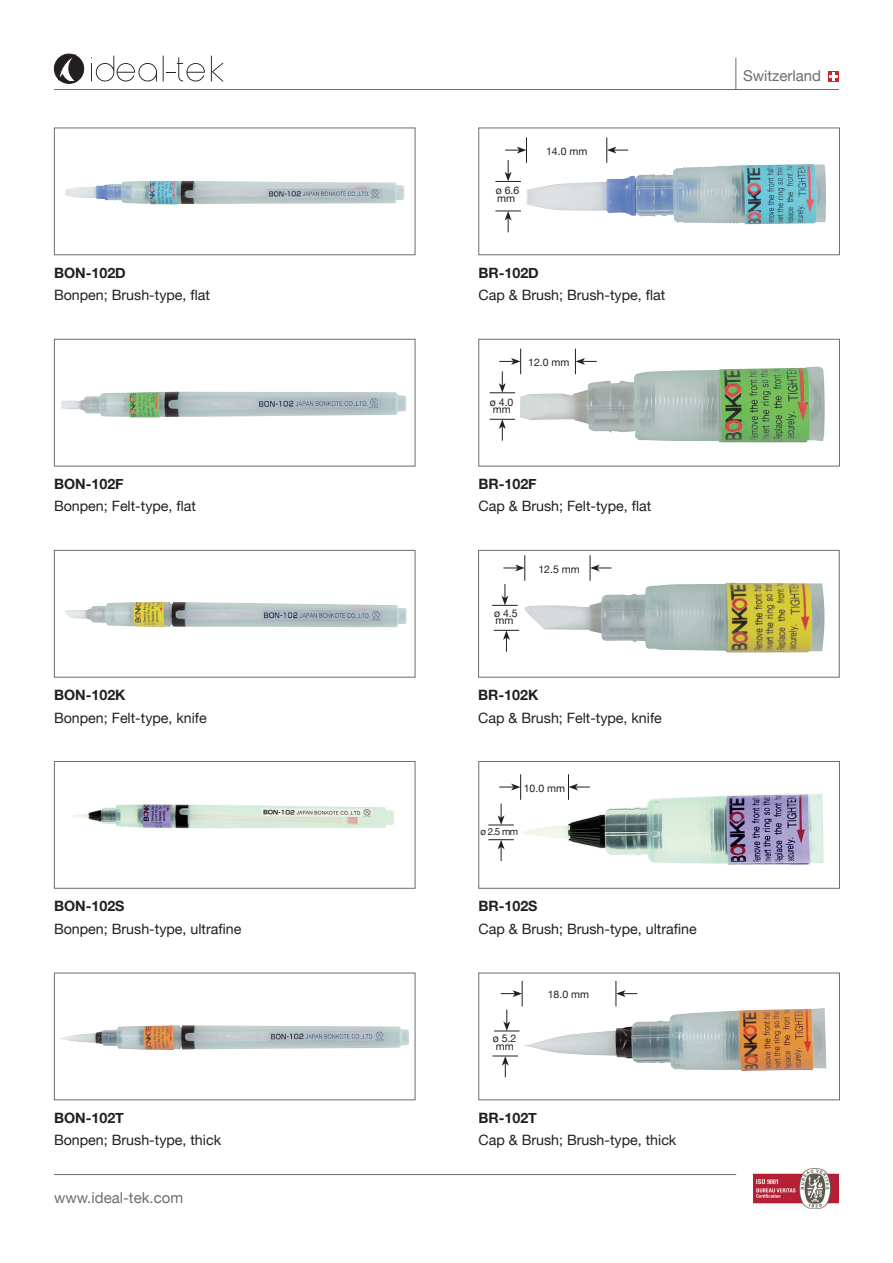
<style>
.page{position:relative;width:893px;height:1263px;background:#fff}
.page>*{position:absolute;margin:0;border:0;box-sizing:border-box;transform-origin:0 0}
.t1{font:15px "Helvetica Neue";color:#6c6d70}
.t2{font:14.25px "Helvetica Neue";color:#231f20}
.t3{font:700 14.25px "Helvetica Neue";color:#231f20}
.t4{font:10.5px/7.5px "Helvetica Neue";color:#231f20}
.t5{font:9.75px "Helvetica Neue";color:#231f20}
</style>
<div class="page">
<hr style="left:54px;top:89px;width:785px;height:1px;background:#6c6d70">
<img style="left:754px;top:1169px;width:85px;height:40px">
<hr style="left:54px;top:1174px;width:682px;height:1px;background:#6c6d70">
<svg style="left:54px;top:54px;width:30px;height:29px"></svg>
<svg style="left:91px;top:56px;width:66px;height:25px"></svg>
<svg style="left:163px;top:56px;width:42px;height:25px"></svg>
<svg style="left:211px;top:56px;width:13px;height:25px"></svg>
<hr style="left:736px;top:58px;width:1px;height:32px;background:#6c6d70">
<div style="left:828px;top:71px;width:11px;height:11px;background:#d1232a"></div>
<svg style="left:829px;top:72px;width:9px;height:9px"></svg>
<img style="left:65px;top:602px;width:341px;height:25px">
<div style="left:54px;top:550px;width:361px;height:127px;border:1px solid #6c6d70"></div>
<img style="left:60px;top:1025px;width:349px;height:25px">
<div style="left:54px;top:973px;width:361px;height:127px;border:1px solid #6c6d70"></div>
<img style="left:526px;top:164px;width:300px;height:60px">
<div style="left:478px;top:128px;width:362px;height:127px;border:1px solid #6c6d70"></div>
<svg style="left:606px;top:137px;width:22px;height:26px"></svg>
<svg style="left:495px;top:211px;width:26px;height:21px"></svg>
<svg style="left:495px;top:137px;width:32px;height:45px"></svg>
<img style="left:524px;top:583px;width:300px;height:69px">
<div style="left:478px;top:550px;width:362px;height:127px;border:1px solid #6c6d70"></div>
<svg style="left:590px;top:555px;width:21px;height:26px"></svg>
<svg style="left:494px;top:630px;width:25px;height:22px"></svg>
<svg style="left:492px;top:555px;width:33px;height:51px"></svg>
<img style="left:520px;top:367px;width:305px;height:75px">
<div style="left:478px;top:339px;width:362px;height:127px;border:1px solid #6c6d70"></div>
<svg style="left:575px;top:349px;width:22px;height:25px"></svg>
<svg style="left:490px;top:419px;width:25px;height:22px"></svg>
<svg style="left:490px;top:349px;width:31px;height:44px"></svg>
<img style="left:523px;top:1008px;width:303px;height:63px">
<div style="left:478px;top:973px;width:362px;height:127px;border:1px solid #6c6d70"></div>
<svg style="left:616px;top:981px;width:21px;height:25px"></svg>
<svg style="left:493px;top:1055px;width:25px;height:22px"></svg>
<svg style="left:494px;top:981px;width:29px;height:51px"></svg>
<img style="left:65px;top:180px;width:340px;height:25px">
<div style="left:54px;top:128px;width:361px;height:127px;border:1px solid #6c6d70"></div>
<img style="left:61px;top:391px;width:345px;height:26px">
<div style="left:54px;top:339px;width:361px;height:127px;border:1px solid #6c6d70"></div>
<img style="left:73px;top:804px;width:321px;height:25px">
<div style="left:54px;top:761px;width:361px;height:128px;border:1px solid #6c6d70"></div>
<img style="left:501px;top:774px;width:323px;height:91px">
<div style="left:478px;top:761px;width:362px;height:128px;border:1px solid #6c6d70"></div>
<svg style="left:568px;top:774px;width:22px;height:26px"></svg>
<svg style="left:488px;top:839px;width:26px;height:22px"></svg>
<svg style="left:488px;top:774px;width:33px;height:52px"></svg>
<p class="t1" style="left:743px;top:65px;width:80px">Switzerland</p>
<p class="t4" style="left:546px;top:148px;width:43px">14.0 mm</p>
<p class="t4" style="left:496px;top:188px;width:25px">ø 6.6 mm</p>
<p class="t3" style="left:54px;top:262px;width:73px">BON-102D</p>
<p class="t2" style="left:54px;top:285px;width:157px">Bonpen; Brush-type, flat</p>
<p class="t3" style="left:478px;top:262px;width:62px">BR-102D</p>
<p class="t2" style="left:478px;top:285px;width:188px">Cap &amp; Brush; Brush-type, flat</p>
<p class="t4" style="left:528px;top:359px;width:43px">12.0 mm</p>
<p class="t4" style="left:490px;top:399px;width:25px">ø 4.0 mm</p>
<p class="t3" style="left:54px;top:473px;width:71px">BON-102F</p>
<p class="t2" style="left:54px;top:496px;width:144px">Bonpen; Felt-type, flat</p>
<p class="t3" style="left:478px;top:473px;width:60px">BR-102F</p>
<p class="t2" style="left:478px;top:496px;width:174px">Cap &amp; Brush; Felt-type, flat</p>
<p class="t4" style="left:538px;top:566px;width:43px">12.5 mm</p>
<p class="t4" style="left:494px;top:610px;width:25px">ø 4.5 mm</p>
<p class="t3" style="left:54px;top:684px;width:73px">BON-102K</p>
<p class="t2" style="left:54px;top:707px;width:154px">Bonpen; Felt-type, knife</p>
<p class="t3" style="left:478px;top:684px;width:62px">BR-102K</p>
<p class="t2" style="left:478px;top:707px;width:185px">Cap &amp; Brush; Felt-type, knife</p>
<p class="t4" style="left:524px;top:785px;width:43px">10.0 mm</p>
<p class="t5" style="left:480px;top:825px;width:39px">ø 2.5 mm</p>
<p class="t3" style="left:54px;top:895px;width:72px">BON-102S</p>
<p class="t2" style="left:54px;top:918px;width:189px">Bonpen; Brush-type, ultrafine</p>
<p class="t3" style="left:478px;top:895px;width:61px">BR-102S</p>
<p class="t2" style="left:478px;top:918px;width:220px">Cap &amp; Brush; Brush-type, ultrafine</p>
<p class="t4" style="left:548px;top:991px;width:43px">18.0 mm</p>
<p class="t4" style="left:493px;top:1035px;width:25px">ø 5.2 mm</p>
<p class="t3" style="left:54px;top:1107px;width:71px">BON-102T</p>
<p class="t2" style="left:54px;top:1130px;width:169px">Bonpen; Brush-type, thick</p>
<p class="t3" style="left:478px;top:1107px;width:60px">BR-102T</p>
<p class="t2" style="left:478px;top:1130px;width:199px">Cap &amp; Brush; Brush-type, thick</p>
<p class="t1" style="left:54px;top:1187px;width:131px">www.ideal-tek.com</p>
</div>
